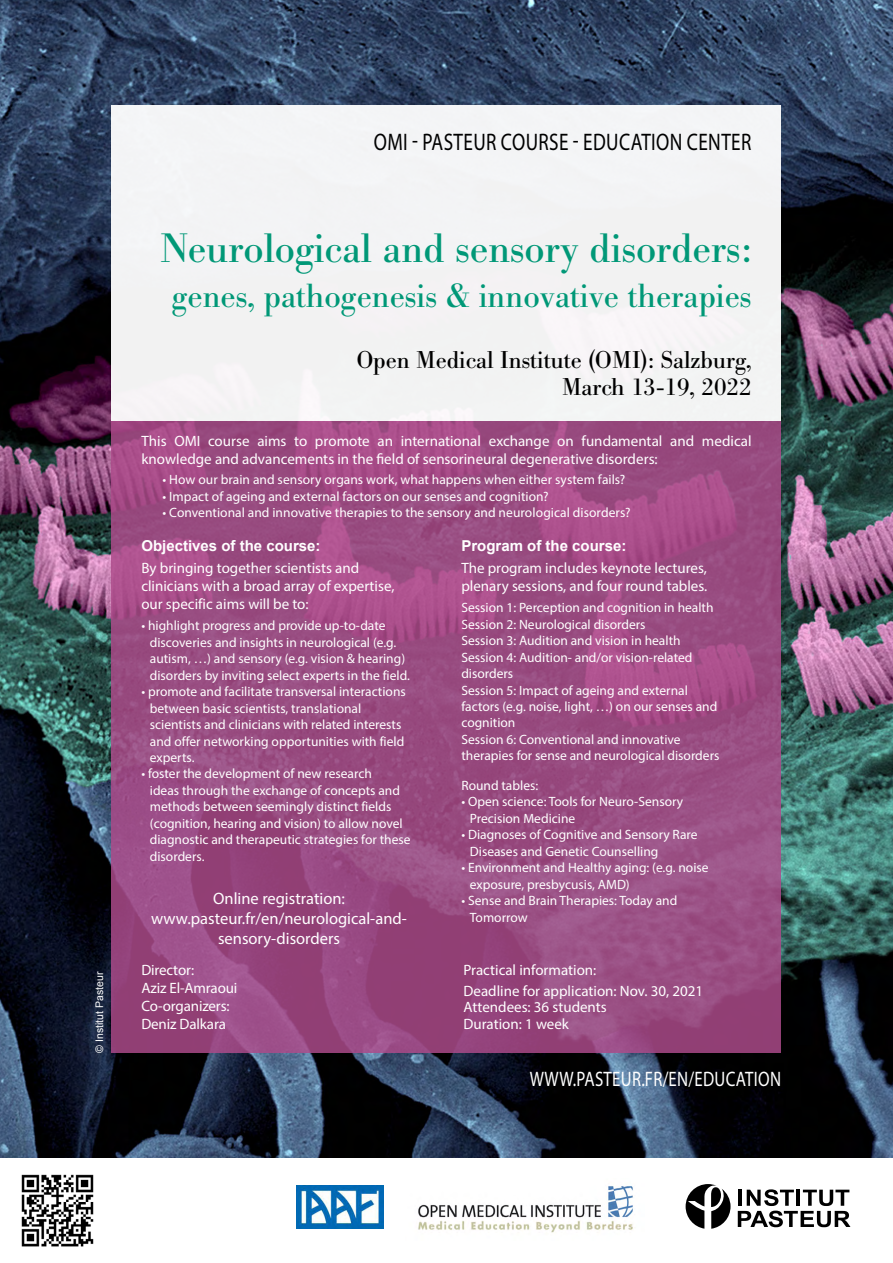
<style>
.page{position:relative;width:893px;height:1263px;background:#fff}
.page>*{position:absolute;margin:0;border:0;box-sizing:border-box;transform-origin:0 0}
.t1{font:40.5px "Bodoni BE";color:#009877}
.t2{font:33px "Bodoni BE";color:#009877}
.t3{font:24px/27px "Bodoni BE";color:#000;text-align:right}
.t4{font:24px "Myriad Pro";letter-spacing:.02em;color:#000;scale:.8 1}
.t5{font:21px "Myriad Pro";letter-spacing:.02em;color:#fff;scale:.8 1}
.t6{font:16.5px/19.5px "Myriad Pro";color:#fff;text-align:center}
.t7{font:15px/18px "Myriad Pro";color:#fff}
.t8{font:700 15px "Arial";color:#fff}
.t9{font:13.5px/16.5px "Myriad Pro";color:#fff}
.t10{font:10.5px "Arial";color:#fff}
</style>
<div class="page">
<img style="left:0;top:0;width:893px;height:1158px">
<svg style="left:686px;top:1184px;width:44px;height:45px"></svg>
<svg style="left:738px;top:1189px;width:112px;height:38px"></svg>
<div style="left:112px;top:105px;width:669px;height:316px;background:#f3f3f4"></div>
<svg style="left:112px;top:421px;width:669px;height:631px;background:#9a4b82"></svg>
<img style="left:297px;top:1185px;width:86px;height:44px">
<img style="left:21px;top:1174px;width:73px;height:73px">
<img style="left:418px;top:1186px;width:215px;height:47px">
<p class="t10" style="left:93px;top:1052px;width:82px;rotate:-90deg">© Institut Pasteur</p>
<h3 class="t4" style="left:374px;top:127px;width:474px">OMI - PASTEUR COURSE - EDUCATION CENTER</h3>
<h1 class="t1" style="left:160px;top:225px;width:593px">Neurological and sensory disorders:</h1>
<h2 class="t2" style="left:172px;top:277px;width:581px">genes, pathogenesis &amp; innovative therapies</h2>
<h3 class="t3" style="left:357px;top:347px;width:396px">Open Medical Institute (OMI): Salzburg,<br>March 13-19, 2022</h3>
<p class="t7" style="left:141px;top:431px;width:612px">This OMI course aims to promote an international exchange on fundamental and medical knowledge and advancements in the field of sensorineural degenerative disorders:</p>
<p class="t9" style="left:163px;top:471px;width:464px">• How our brain and sensory organs work, what happens when either system fails?</p>
<p class="t9" style="left:163px;top:488px;width:388px">• Impact of ageing and external factors on our senses and cognition?</p>
<p class="t9" style="left:163px;top:504px;width:469px">• Conventional and innovative therapies to the sensory and neurological disorders?</p>
<p class="t8" style="left:141px;top:536px;width:181px">Objectives of the course:</p>
<p class="t7" style="left:141px;top:559px;width:255px">By bringing together scientists and clinicians with a broad array of expertise, our specific aims will be to:</p>
<p class="t9" style="left:150px;top:617px;width:262px;text-indent:-8px">• highlight progress and provide up-to-date discoveries and insights in neurological (e.g. autism, …) and sensory (e.g. vision &amp; hearing) disorders by inviting select experts in the field.</p>
<p class="t9" style="left:150px;top:683px;width:257px;text-indent:-8px">• promote and facilitate transversal interactions between basic scientists, translational scientists and clinicians with related interests and offer networking opportunities with field experts.</p>
<p class="t9" style="left:150px;top:765px;width:262px;text-indent:-8px">• foster the development of new research<br>ideas through the exchange of concepts and methods between seemingly distinct fields (cognition, hearing and vision) to allow novel diagnostic and therapeutic strategies for these disorders.</p>
<p class="t6" style="left:151px;top:889px;width:257px">Online registration: www.pasteur.fr/en/neurological-and&shy;sensory-disorders</p>
<p class="t8" style="left:461px;top:536px;width:167px">Program of the course:</p>
<p class="t7" style="left:461px;top:559px;width:247px">The program includes keynote lectures, plenary sessions, and four round tables.</p>
<p class="t9" style="left:461px;top:599px;width:260px">Session 1: Perception and cognition in health Session 2: Neurological disorders<br>Session 3: Audition and vision in health Session 4: Audition- and/or vision-related disorders<br>Session 5: Impact of ageing and external factors (e.g. noise, light, …) on our senses and cognition<br>Session 6: Conventional and innovative therapies for sense and neurological disorders</p>
<p class="t9" style="left:461px;top:777px;width:78px">Round tables:</p>
<p class="t9" style="left:470px;top:793px;width:215px;text-indent:-8px">• Open science: Tools for Neuro-Sensory<br>Precision Medicine</p>
<p class="t9" style="left:470px;top:826px;width:229px;text-indent:-8px">• Diagnoses of Cognitive and Sensory Rare<br>Diseases and Genetic Counselling</p>
<p class="t9" style="left:470px;top:859px;width:240px;text-indent:-8px">• Environment and Healthy aging: (e.g. noise exposure, presbycusis, AMD)</p>
<p class="t9" style="left:470px;top:892px;width:209px;text-indent:-8px">• Sense and Brain Therapies: Today and<br>Tomorrow</p>
<p class="t7" style="left:141px;top:961px;width:97px">Director:<br>Aziz El-Amraoui<br>Co-organizers:<br>Deniz Dalkara</p>
<p class="t7" style="left:463px;top:959px;width:241px;line-height:20.7px">Practical information:<br>Deadline for application: Nov. 30, 2021</p>
<p class="t7" style="left:463px;top:999px;width:145px;line-height:16.5px">Attendees: 36 students<br>Duration: 1 week</p>
<h3 class="t5" style="left:530px;top:1066px;width:316px">WWW.PASTEUR.FR/EN/EDUCATION</h3>
</div>
